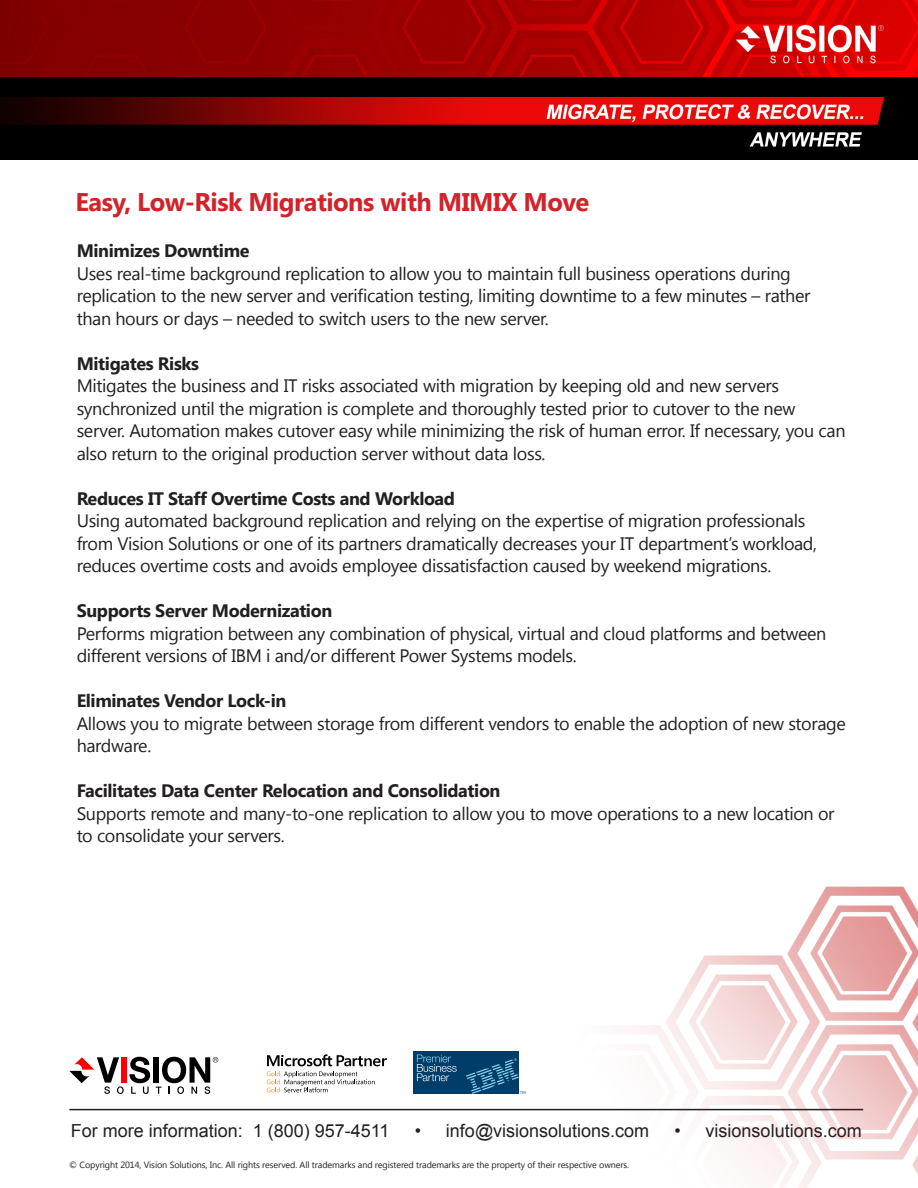
<style>
.page{position:relative;width:918px;height:1188px;background:#fff}
.page>*{position:absolute;margin:0;border:0;box-sizing:border-box;transform-origin:0 0}
.t1{font:700 25.5px "Segoe UI";letter-spacing:-.02em;color:#d1232a}
.t2{font:18px/22.5px "Segoe UI";letter-spacing:-.02em;color:#231f20}
.t3{font:700 18px "Segoe UI";letter-spacing:-.02em;color:#231f20}
.t4{font:18px "Arial";color:#231f20}
.t5{font:9px "Segoe UI";letter-spacing:-.01em;color:#231f20}
</style>
<div class="page">
<div style="left:153px;top:1057px;width:6px;height:26px;background:#000"></div>
<svg style="left:156px;top:1057px;width:62px;height:37px"></svg>
<svg style="left:69px;top:1057px;width:81px;height:37px"></svg>
<hr style="left:69px;top:1109px;width:794px;height:1px;background:#231f20">
<img style="left:524px;top:886px;width:394px;height:302px">
<div style="left:413px;top:1052px;width:106px;height:42px;background:#003e69"></div>
<svg style="left:417px;top:1055px;width:40px;height:26px"></svg>
<svg style="left:466px;top:1058px;width:59px;height:36px"></svg>
<svg style="left:267px;top:1054px;width:120px;height:38px"></svg>
<img style="left:0;top:0;width:918px;height:78px">
<img style="left:732px;top:24px;width:153px;height:41px">
<img style="left:0;top:78px;width:918px;height:82px">
<p class="t1" style="left:76px;top:184px;width:515px">Easy, Low-Risk Migrations with MIMIX Move</p>
<p class="t3" style="left:77px;top:238px;width:174px">Minimizes Downtime</p>
<p class="t2" style="left:77px;top:261px;width:735px">Uses real-time background replication to allow you to maintain full business operations during replication to the new server and verification testing, limiting downtime to a few minutes – rather than hours or days – needed to switch users to the new server.</p>
<p class="t3" style="left:77px;top:350px;width:124px">Mitigates Risks</p>
<p class="t2" style="left:77px;top:374px;width:770px">Mitigates the business and IT risks associated with migration by keeping old and new servers synchronized until the migration is complete and thoroughly tested prior to cutover to the new server. Automation makes cutover easy while minimizing the risk of human error. If necessary, you can also return to the original production server without data loss.</p>
<p class="t3" style="left:77px;top:485px;width:380px">Reduces IT Staff Overtime Costs and Workload</p>
<p class="t2" style="left:77px;top:509px;width:742px">Using automated background replication and relying on the expertise of migration professionals from Vision Solutions or one of its partners dramatically decreases your IT department’s workload, reduces overtime costs and avoids employee dissatisfaction caused by weekend migrations.</p>
<p class="t3" style="left:77px;top:598px;width:257px">Supports Server Modernization</p>
<p class="t2" style="left:77px;top:621px;width:751px">Performs migration between any combination of physical, virtual and cloud platforms and between different versions of IBM i and/or different Power Systems models.</p>
<p class="t3" style="left:77px;top:688px;width:211px">Eliminates Vendor Lock-in</p>
<p class="t2" style="left:77px;top:711px;width:771px">Allows you to migrate between storage from different vendors to enable the adoption of new storage hardware.</p>
<p class="t3" style="left:77px;top:778px;width:425px">Facilitates Data Center Relocation and Consolidation</p>
<p class="t2" style="left:77px;top:801px;width:759px">Supports remote and many-to-one replication to allow you to move operations to a new location or to consolidate your servers.</p>
<p class="t4" style="left:71px;top:1118px;width:320px">For more information: 1 (800) 957-4511</p>
<p class="t4" style="left:415px;top:1118px;width:236px">• info@visionsolutions.com</p>
<p class="t4" style="left:674px;top:1118px;width:189px">• visionsolutions.com</p>
<p class="t5" style="left:69px;top:1159px;width:561px">© Copyright 2014, Vision Solutions, Inc. All rights reserved. All trademarks and registered trademarks are the property of their respective owners.</p>
</div>
